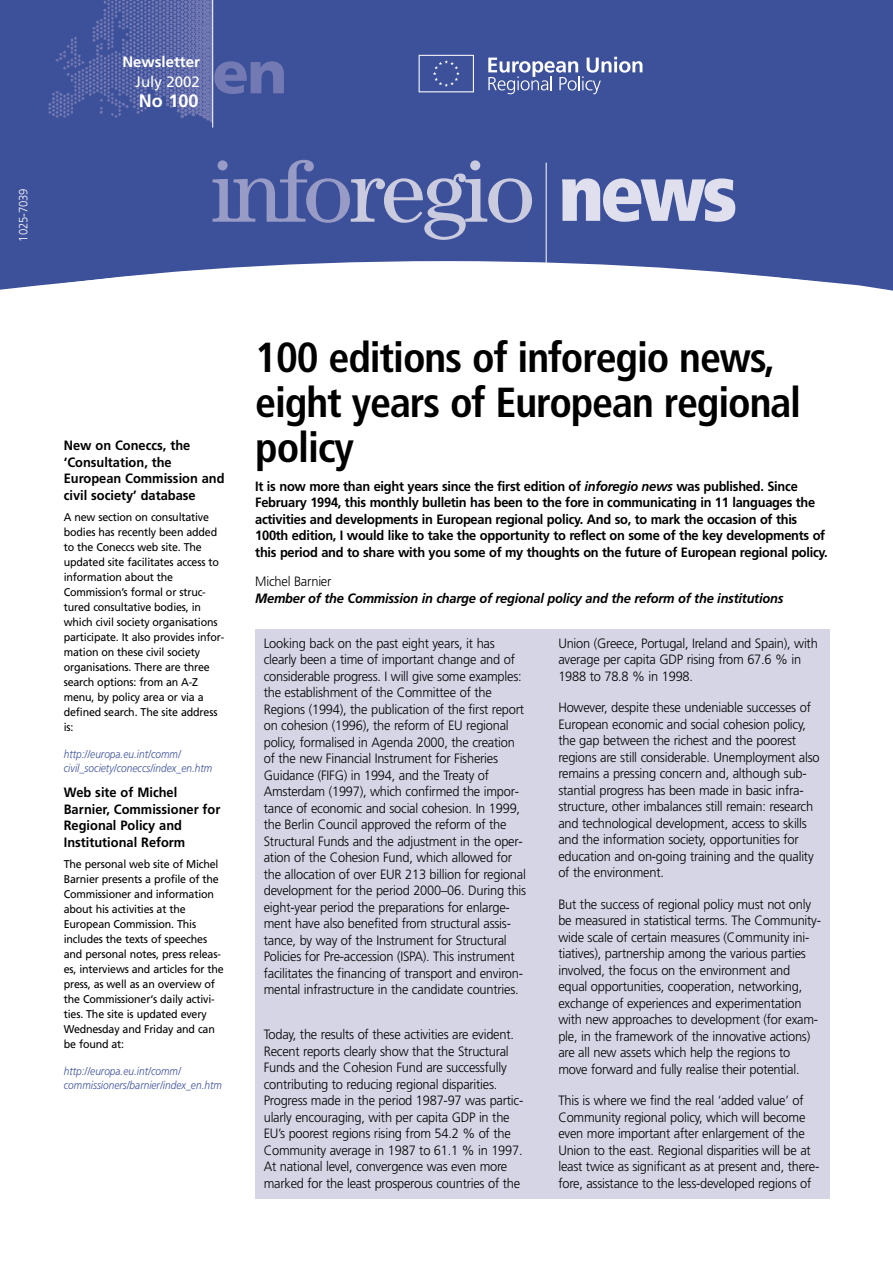
<style>
.page{position:relative;width:893px;height:1263px;background:#fff}
.page>*{position:absolute;margin:0;border:0;box-sizing:border-box;transform-origin:0 0}
.t1{font:90px "Century";letter-spacing:-.04em;color:#cbcbdf}
.t2{font:900 60px "Frutiger";color:#7379b2}
.t3{font:700 condensed 42px/45px "Frutiger";letter-spacing:-.025em;color:#000}
.t4{font:700 18px "Frutiger";color:#fff}
.t5{font:700 15px "Frutiger";color:#fff}
.t6{font:15px "Frutiger";color:#fff}
.t7{font:300 13.5px/16.5px "Frutiger";letter-spacing:-.015em;color:#000;scale:.95 1}
.t8{font:700 13.5px/16.5px "Frutiger";letter-spacing:-.02em;color:#000;scale:.95 1}
.t9{font:700 13.5px/16.5px "Frutiger";color:#000;scale:.95 1}
.t10{font:italic 700 13.5px "Frutiger";letter-spacing:-.015em;color:#000;scale:.95 1}
.t11{font:300 12px "Frutiger";letter-spacing:-.015em;color:#fff;scale:.95 1}
.t12{font:11.25px/15px "Frutiger";letter-spacing:-.015em;color:#000;scale:.95 1}
.t13{font:italic 300 11.25px/14.2px "Frutiger";color:#3d509a;scale:.9 1}
.s1{color:#979bc5}
.s2{font-family:"Frutiger";font-weight:900;font-stretch:condensed;font-size:79.5px;color:#dfdfed}
.s3{font-style:italic}
</style>
<div class="page">
<div style="left:0;top:0;width:892px;height:261px;background:#3d509a"></div>
<svg style="left:0;top:261px;width:892px;height:30px"></svg>
<img style="left:47px;top:0;width:165px;height:126px">
<hr style="left:212px;top:0;width:1px;height:128px;background:#fff">
<svg style="left:488px;top:57px;width:154px;height:37px;background:#6978b1"></svg>
<svg style="left:418px;top:55px;width:56px;height:37px;background:#5061a4"></svg>
<hr style="left:545px;top:163px;width:1px;height:106px;background:#fff">
<div style="left:255px;top:629px;width:574px;height:570px;background:#d6d5e6"></div>
<p class="t11" style="left:19px;top:242px;width:57px;rotate:-90deg">1025-7039</p>
<p class="t5" style="left:122px;top:56px;width:79px">Newsletter</p>
<p class="t6" style="left:135px;top:75px;width:66px">July 2002</p>
<h3 class="t4" style="left:139px;top:93px;width:61px">No 100</h3>
<h2 class="t2" style="left:212px;top:48px;width:76px">en</h2>
<h1 class="t1" style="left:211px;top:160px;width:528px"><span class="s1">info</span>regio <span class="s2">news</span></h1>
<p class="t9" style="left:64px;top:438px;width:171px">New on Coneccs, the ‘Consultation, the<br>European Commission and civil society’ database</p>
<p class="t12" style="left:64px;top:511px;width:171px">A new section on consultative bodies has recently been added to the Coneccs web site. The updated site facilitates access to information about the<br>Commission’s formal or struc&shy;tured consultative bodies, in which civil society organisations participate. It also provides infor&shy;mation on these civil society organisations. There are three search options: from an A-Z menu, by policy area or via a defined search. The site address is:</p>
<p class="t13" style="left:64px;top:748px;width:166px">http://europa.eu.int/comm/ civil_society/coneccs/index_en.htm</p>
<p class="t9" style="left:64px;top:785px;width:166px">Web site of Michel<br>Barnier, Commissioner for<br>Regional Policy and<br>Institutional Reform</p>
<p class="t12" style="left:64px;top:858px;width:170px">The personal web site of Michel<br>Barnier presents a profile of the<br>Commissioner and information about his activities at the<br>European Commission. This includes the texts of speeches and personal notes, press releas&shy;es, interviews and articles for the press, as well as an overview of the Commissioner‘s daily activi&shy;ties. The site is updated every<br>Wednesday and Friday and can be found at:</p>
<p class="t13" style="left:64px;top:1065px;width:177px">http://europa.eu.int/comm/ commissioners/barnier/index_en.htm</p>
<h3 class="t3" style="left:255px;top:338px;width:547px">100 editions of inforegio news, eight years of European regional policy</h3>
<p class="t8" style="left:255px;top:479px;width:604px">It is now more than eight years since the first edition of <span class="s3">inforegio news</span> was published. Since February 1994, this monthly bulletin has been to the fore in communicating in 11 languages the activities and developments in European regional policy. And so, to mark the occasion of this 100th edition, I would like to take the opportunity to reflect on some of the key developments of this period and to share with you some of my thoughts on the future of European regional policy.</p>
<p class="t7" style="left:255px;top:574px;width:82px">Michel Barnier</p>
<p class="t10" style="left:255px;top:593px;width:557px">Member of the Commission in charge of regional policy and the reform of the institutions</p>
<p class="t7" style="left:264px;top:636px;width:278px">Looking back on the past eight years, it has clearly been a time of important change and of considerable progress. I will give some examples: the establishment of the Committee of the Regions (1994), the publication of the first report on cohesion (1996), the reform of EU regional policy, formalised in Agenda 2000, the creation of the new Financial Instrument for Fisheries Guidance (FIFG) in 1994, and the Treaty of Amsterdam (1997), which confirmed the impor&shy;tance of economic and social cohesion. In 1999, the Berlin Council approved the reform of the Structural Funds and the adjustment in the oper&shy;ation of the Cohesion Fund, which allowed for the allocation of over EUR 213 billion for regional development for the period 2000–06. During this eight-year period the preparations for enlarge&shy;ment have also benefited from structural assis&shy;tance, by way of the Instrument for Structural Policies for Pre-accession (ISPA). This instrument facilitates the financing of transport and environ&shy;mental infrastructure in the candidate countries.</p>
<p class="t7" style="left:264px;top:1027px;width:275px">Today, the results of these activities are evident.<br>Recent reports clearly show that the Structural Funds and the Cohesion Fund are successfully contributing to reducing regional disparities.<br>Progress made in the period 1987-97 was partic&shy;ularly encouraging, with per capita GDP in the EU’s poorest regions rising from 54.2 % of the Community average in 1987 to 61.1 % in 1997.<br>At national level, convergence was even more marked for the least prosperous countries of the</p>
<p class="t7" style="left:558px;top:636px;width:274px">Union (Greece, Portugal, Ireland and Spain), with average per capita GDP rising from 67.6 % in<br>1988 to 78.8 % in 1998.</p>
<p class="t7" style="left:558px;top:700px;width:276px">However, despite these undeniable successes of European economic and social cohesion policy, the gap between the richest and the poorest regions are still considerable. Unemployment also remains a pressing concern and, although sub&shy;stantial progress has been made in basic infra&shy;structure, other imbalances still remain: research and technological development, access to skills and the information society, opportunities for education and on-going training and the quality of the environment.</p>
<p class="t7" style="left:558px;top:897px;width:278px">But the success of regional policy must not only be measured in statistical terms. The Community&shy;wide scale of certain measures (Community ini&shy;tiatives), partnership among the various parties involved, the focus on the environment and equal opportunities, cooperation, networking, exchange of experiences and experimentation with new approaches to development (for exam&shy;ple, in the framework of the innovative actions) are all new assets which help the regions to move forward and fully realise their potential.</p>
<p class="t7" style="left:558px;top:1093px;width:276px">This is where we find the real ‘added value’ of Community regional policy, which will become even more important after enlargement of the Union to the east. Regional disparities will be at least twice as significant as at present and, there&shy;fore, assistance to the less-developed regions of</p>
</div>
